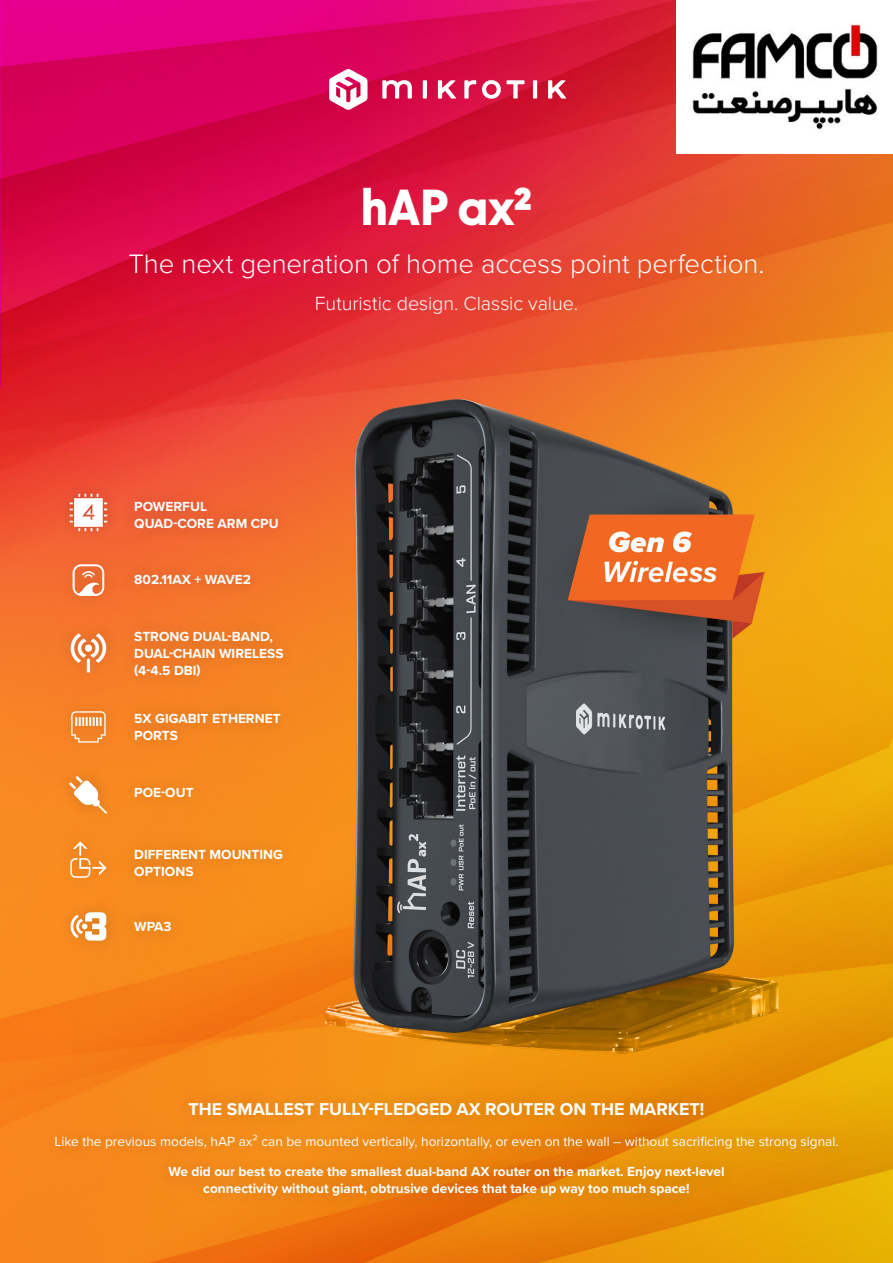
<style>
.page{position:relative;width:893px;height:1263px;background:#fff}
.page>*{position:absolute;margin:0;border:0;box-sizing:border-box;transform-origin:0 0}
.t1{font:700 48px "New Order";letter-spacing:-.01em;color:#fff}
.Teksts{font:300 27.6px "Proxima Nova";letter-spacing:-.005em;color:#fff}
.Teksts-2{font:300 19.8px "Proxima Nova";letter-spacing:-.005em;color:#fff}
.Teksts-3{font:700 17.7px "Proxima Nova";color:#fff}
.Teksts-4{font:700 13.65px/17.1px "Proxima Nova";color:#fff}
.Teksts-5{font:13.65px "Proxima Nova";color:#fff}
</style>
<div class="page">
<img style="left:0;top:0;width:893px;height:1263px">
<svg style="left:382px;top:80px;width:184px;height:19px"></svg>
<svg style="left:329px;top:69px;width:38px;height:41px"></svg>
<div style="left:56px;top:828px;width:64px;height:64px;background:#f98a1f"></div>
<svg style="left:70px;top:841px;width:37px;height:37px"></svg>
<div style="left:56px;top:763px;width:65px;height:64px;background:#f88821"></div>
<svg style="left:69px;top:776px;width:39px;height:37px"></svg>
<div style="left:120px;top:486px;width:172px;height:56px;background:#ef6233"></div>
<div style="left:120px;top:560px;width:144px;height:39px;background:#f16f2d"></div>
<div style="left:120px;top:617px;width:177px;height:73px;background:#f17a26"></div>
<div style="left:120px;top:699px;width:174px;height:55px;background:#f48321"></div>
<div style="left:120px;top:773px;width:87px;height:39px;background:#f6881f"></div>
<div style="left:121px;top:907px;width:65px;height:39px;background:#f58a1c"></div>
<div style="left:56px;top:897px;width:65px;height:59px;background:#f7891e"></div>
<svg style="left:70px;top:912px;width:36px;height:29px"></svg>
<div style="left:56px;top:696px;width:65px;height:62px;background:#f78224"></div>
<svg style="left:71px;top:711px;width:35px;height:31px"></svg>
<div style="left:56px;top:620px;width:65px;height:66px;background:#f67829"></div>
<svg style="left:70px;top:633px;width:37px;height:39px"></svg>
<div style="left:57px;top:549px;width:62px;height:62px;background:#f36b30"></div>
<svg style="left:73px;top:564px;width:31px;height:32px"></svg>
<div style="left:56px;top:480px;width:65px;height:65px;background:#231f20;opacity:.2"></div>
<svg style="left:70px;top:494px;width:37px;height:37px"></svg>
<div style="left:120px;top:834px;width:177px;height:56px;background:#f48a1d"></div>
<div style="left:172px;top:1084px;width:551px;height:50px;background:#231f20;opacity:.2"></div>
<div style="left:41px;top:1122px;width:809px;height:41px;background:#231f20;opacity:.2"></div>
<div style="left:155px;top:1153px;width:584px;height:57px;background:#231f20;opacity:.2"></div>
<img style="left:677px;top:0;width:216px;height:153px">
<p class="t1" style="left:361px;top:176px;width:173px">hAP ax²</p>
<p class="Teksts" style="left:128px;top:243px;width:638px">The next generation of home access point perfection.</p>
<p class="Teksts-2" style="left:315px;top:288px;width:265px">Futuristic design. Classic value.</p>
<p class="Teksts-4" style="left:134px;top:497px;width:74px">POWERFUL</p>
<p class="Teksts-4" style="left:134px;top:514px;width:146px">QUAD-CORE ARM CPU</p>
<p class="Teksts-4" style="left:134px;top:571px;width:118px">802.11AX + WAVE2</p>
<p class="Teksts-4" style="left:134px;top:628px;width:151px">STRONG DUAL-BAND,<br>DUAL-CHAIN WIRELESS (4-4.5 DBI)</p>
<p class="Teksts-4" style="left:134px;top:709px;width:148px">5X GIGABIT ETHERNET<br>PORTS</p>
<p class="Teksts-4" style="left:134px;top:784px;width:61px">POE-OUT</p>
<p class="Teksts-4" style="left:134px;top:845px;width:150px">DIFFERENT MOUNTING</p>
<p class="Teksts-4" style="left:134px;top:862px;width:61px">OPTIONS</p>
<p class="Teksts-4" style="left:134px;top:918px;width:39px">WPA3</p>
<p class="Teksts-3" style="left:189px;top:1096px;width:517px">THE SMALLEST FULLY-FLEDGED AX ROUTER ON THE MARKET!</p>
<p class="Teksts-5" style="left:54px;top:1132px;width:786px">Like the previous models, hAP ax² can be mounted vertically, horizontally, or even on the wall – without sacrificing the strong signal.</p>
<p class="Teksts-4" style="left:168px;top:1163px;width:558px;text-align:center">We did our best to create the smallest dual-band AX router on the market. Enjoy next-level connectivity without giant, obtrusive devices that take up way too much space!</p>
</div>
